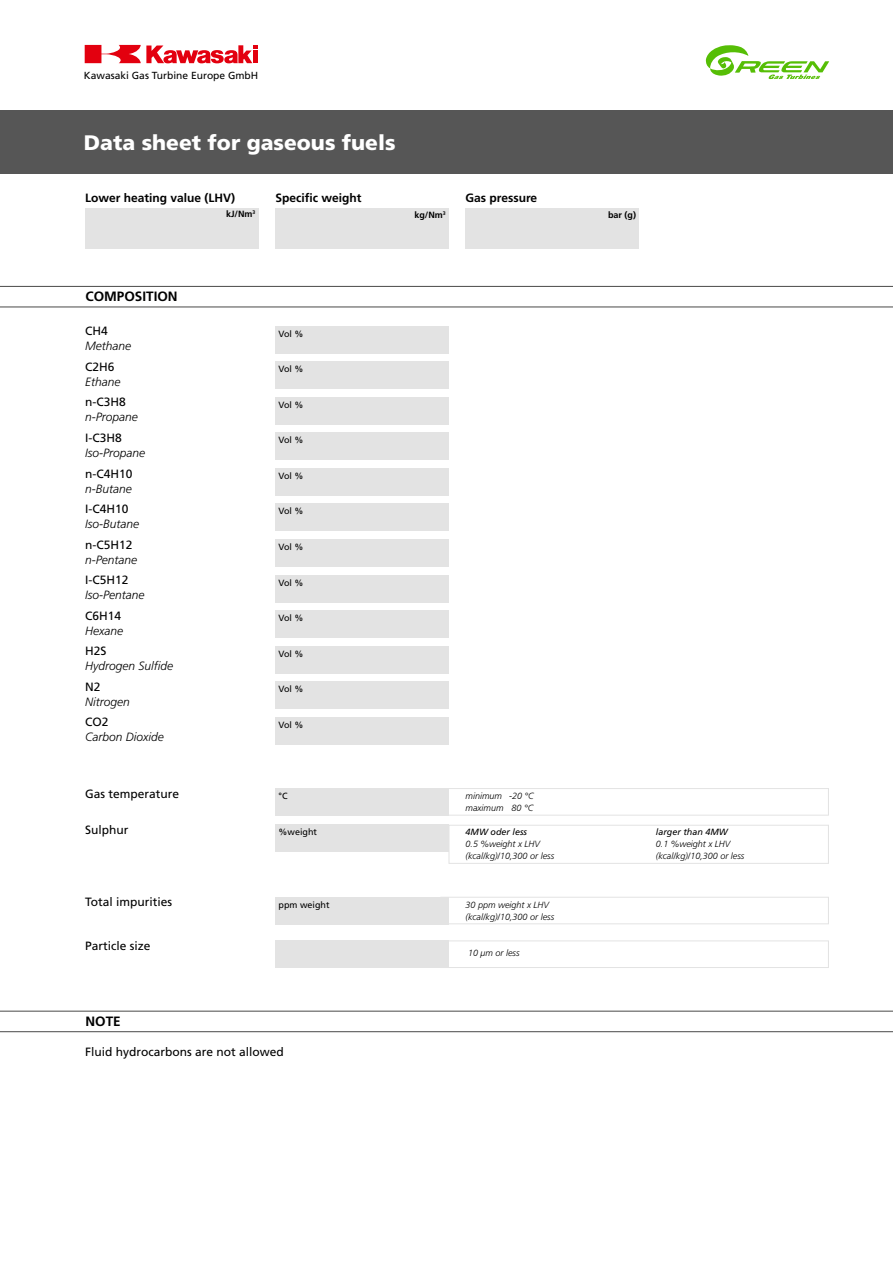
<style>
.page{position:relative;width:893px;height:1263px;background:#fff}
.page>*{position:absolute;margin:0;border:0;box-sizing:border-box;transform-origin:0 0}
.t1{font:900 21px "Frutiger";color:#fff}
.t2{font:700 13.5px "Frutiger";color:#000}
.t3{font:12px "Frutiger";color:#000}
.t4{font:italic 300 12px "Frutiger";color:#000}
.t5{font:700 12px "Frutiger";color:#000}
.t6{font:10.2px "Frutiger";color:#000}
.t7{font:italic 300 9px/12px "Frutiger";color:#000}
.t8{font:9px "Frutiger";color:#000}
.t9{font:italic 9px "Frutiger";color:#000}
.t10{font:700 9px "Frutiger";color:#000}
</style>
<div class="page">
<svg style="left:706px;top:45px;width:123px;height:34px"></svg>
<svg style="left:85px;top:45px;width:173px;height:18px"></svg>
<div style="left:85px;top:208px;width:173px;height:40px;background:#e3e3e3"></div>
<div style="left:275px;top:208px;width:174px;height:40px;background:#e3e3e3"></div>
<div style="left:466px;top:208px;width:173px;height:40px;background:#e3e3e3"></div>
<div style="left:0;top:111px;width:893px;height:63px;background:#565656"></div>
<div style="left:275px;top:326px;width:174px;height:27px;background:#e3e3e3"></div>
<div style="left:275px;top:361px;width:174px;height:28px;background:#e3e3e3"></div>
<div style="left:275px;top:397px;width:174px;height:27px;background:#e3e3e3"></div>
<div style="left:275px;top:433px;width:174px;height:27px;background:#e3e3e3"></div>
<div style="left:275px;top:468px;width:174px;height:27px;background:#e3e3e3"></div>
<div style="left:275px;top:504px;width:174px;height:27px;background:#e3e3e3"></div>
<div style="left:275px;top:539px;width:174px;height:28px;background:#e3e3e3"></div>
<div style="left:275px;top:575px;width:174px;height:27px;background:#e3e3e3"></div>
<div style="left:275px;top:610px;width:174px;height:28px;background:#e3e3e3"></div>
<div style="left:275px;top:646px;width:174px;height:27px;background:#e3e3e3"></div>
<div style="left:275px;top:681px;width:174px;height:28px;background:#e3e3e3"></div>
<div style="left:275px;top:717px;width:174px;height:27px;background:#e3e3e3"></div>
<div style="left:275px;top:788px;width:174px;height:27px;background:#e3e3e3"></div>
<div style="left:275px;top:825px;width:174px;height:27px;background:#e3e3e3"></div>
<div style="left:275px;top:897px;width:174px;height:27px;background:#e3e3e3"></div>
<div style="left:275px;top:940px;width:174px;height:28px;background:#e3e3e3"></div>
<svg style="left:0;top:286px;width:893px;height:21px"></svg>
<svg style="left:0;top:1011px;width:893px;height:21px"></svg>
<div style="left:441px;top:788px;width:388px;height:27px;border:1px solid #e3e3e3"></div>
<div style="left:441px;top:897px;width:388px;height:27px;border:1px solid #e3e3e3"></div>
<div style="left:441px;top:940px;width:388px;height:28px;border:1px solid #e3e3e3"></div>
<div style="left:449px;top:825px;width:380px;height:39px;border:1px solid #e3e3e3"></div>
<p class="t6" style="left:84px;top:69px;width:176px">Kawasaki Gas Turbine Europe GmbH</p>
<h1 class="t1" style="left:84px;top:130px;width:313px">Data sheet for gaseous fuels</h1>
<h3 class="t5" style="left:85px;top:191px;width:152px">Lower heating value (LHV)</h3>
<p class="t10" style="left:226px;top:209px;width:31px">kJ/Nm<sup>3</sup></p>
<h3 class="t5" style="left:275px;top:191px;width:88px">Specific weight</h3>
<p class="t10" style="left:414px;top:210px;width:33px">kg/Nm<sup>3</sup></p>
<h3 class="t5" style="left:466px;top:191px;width:73px">Gas pressure</h3>
<h2 class="t2" style="left:85px;top:289px;width:94px">COMPOSITION</h2>
<h3 class="t3" style="left:85px;top:324px;width:24px">CH4</h3>
<h3 class="t4" style="left:85px;top:339px;width:48px">Methane</h3>
<h3 class="t3" style="left:85px;top:360px;width:31px">C2H6</h3>
<h3 class="t4" style="left:85px;top:375px;width:37px">Ethane</h3>
<h3 class="t3" style="left:85px;top:395px;width:42px">n-C3H8</h3>
<h3 class="t4" style="left:85px;top:410px;width:54px">n-Propane</h3>
<h3 class="t3" style="left:85px;top:431px;width:38px">I-C3H8</h3>
<h3 class="t4" style="left:85px;top:446px;width:62px">Iso-Propane</h3>
<h3 class="t3" style="left:85px;top:466px;width:49px">n-C4H10</h3>
<h3 class="t4" style="left:85px;top:481px;width:48px">n-Butane</h3>
<h3 class="t3" style="left:85px;top:502px;width:45px">I-C4H10</h3>
<h3 class="t4" style="left:85px;top:517px;width:56px">Iso-Butane</h3>
<h3 class="t3" style="left:85px;top:537px;width:49px">n-C5H12</h3>
<h3 class="t4" style="left:85px;top:553px;width:54px">n-Pentane</h3>
<h3 class="t3" style="left:85px;top:573px;width:45px">I-C5H12</h3>
<h3 class="t4" style="left:85px;top:588px;width:61px">Iso-Pentane</h3>
<h3 class="t3" style="left:85px;top:608px;width:38px">C6H14</h3>
<h3 class="t4" style="left:85px;top:624px;width:40px">Hexane</h3>
<h3 class="t3" style="left:85px;top:644px;width:23px">H2S</h3>
<h3 class="t4" style="left:85px;top:659px;width:90px">Hydrogen Sulfide</h3>
<h3 class="t3" style="left:85px;top:680px;width:17px">N2</h3>
<h3 class="t4" style="left:85px;top:695px;width:46px">Nitrogen</h3>
<h3 class="t3" style="left:85px;top:715px;width:25px">CO2</h3>
<h3 class="t4" style="left:85px;top:730px;width:80px">Carbon Dioxide</h3>
<p class="t8" style="left:279px;top:328px;width:27px">Vol %</p>
<p class="t8" style="left:279px;top:364px;width:27px">Vol %</p>
<p class="t8" style="left:279px;top:399px;width:27px">Vol %</p>
<p class="t8" style="left:279px;top:435px;width:27px">Vol %</p>
<p class="t8" style="left:279px;top:470px;width:27px">Vol %</p>
<p class="t8" style="left:279px;top:506px;width:27px">Vol %</p>
<p class="t8" style="left:279px;top:542px;width:27px">Vol %</p>
<p class="t8" style="left:279px;top:577px;width:27px">Vol %</p>
<p class="t8" style="left:279px;top:613px;width:27px">Vol %</p>
<p class="t8" style="left:279px;top:648px;width:27px">Vol %</p>
<p class="t8" style="left:279px;top:684px;width:27px">Vol %</p>
<p class="t8" style="left:279px;top:719px;width:27px">Vol %</p>
<h3 class="t3" style="left:85px;top:786px;width:96px">Gas temperature</h3>
<p class="t7" style="left:466px;top:789px;width:70px">minimum -20 °C maximum 80 °C</p>
<h3 class="t3" style="left:85px;top:823px;width:45px">Sulphur</h3>
<p class="t8" style="left:279px;top:790px;width:11px">°C</p>
<p class="t8" style="left:279px;top:827px;width:40px">%weight</p>
<p class="t9" style="left:466px;top:827px;width:63px">4MW oder less</p>
<p class="t7" style="left:466px;top:838px;width:90px">0.5 %weight x LHV (kcal/kg)/10,300 or less</p>
<h3 class="t3" style="left:85px;top:895px;width:89px">Total impurities</h3>
<h3 class="t3" style="left:85px;top:939px;width:67px">Particle size</h3>
<h2 class="t2" style="left:85px;top:1013px;width:37px">NOTE</h2>
<p class="t8" style="left:279px;top:899px;width:53px">ppm weight</p>
<h3 class="t3" style="left:85px;top:1044px;width:200px">Fluid hydrocarbons are not allowed</h3>
<p class="t7" style="left:466px;top:898px;width:90px">30 ppm weight x LHV (kcal/kg)/10,300 or less</p>
<p class="t7" style="left:468px;top:947px;width:53px">10 µm or less</p>
<p class="t10" style="left:608px;top:210px;width:29px">bar (g)</p>
<p class="t9" style="left:656px;top:826px;width:74px">larger than 4MW</p>
<p class="t7" style="left:656px;top:838px;width:90px">0.1 %weight x LHV (kcal/kg)/10,300 or less</p>
</div>
